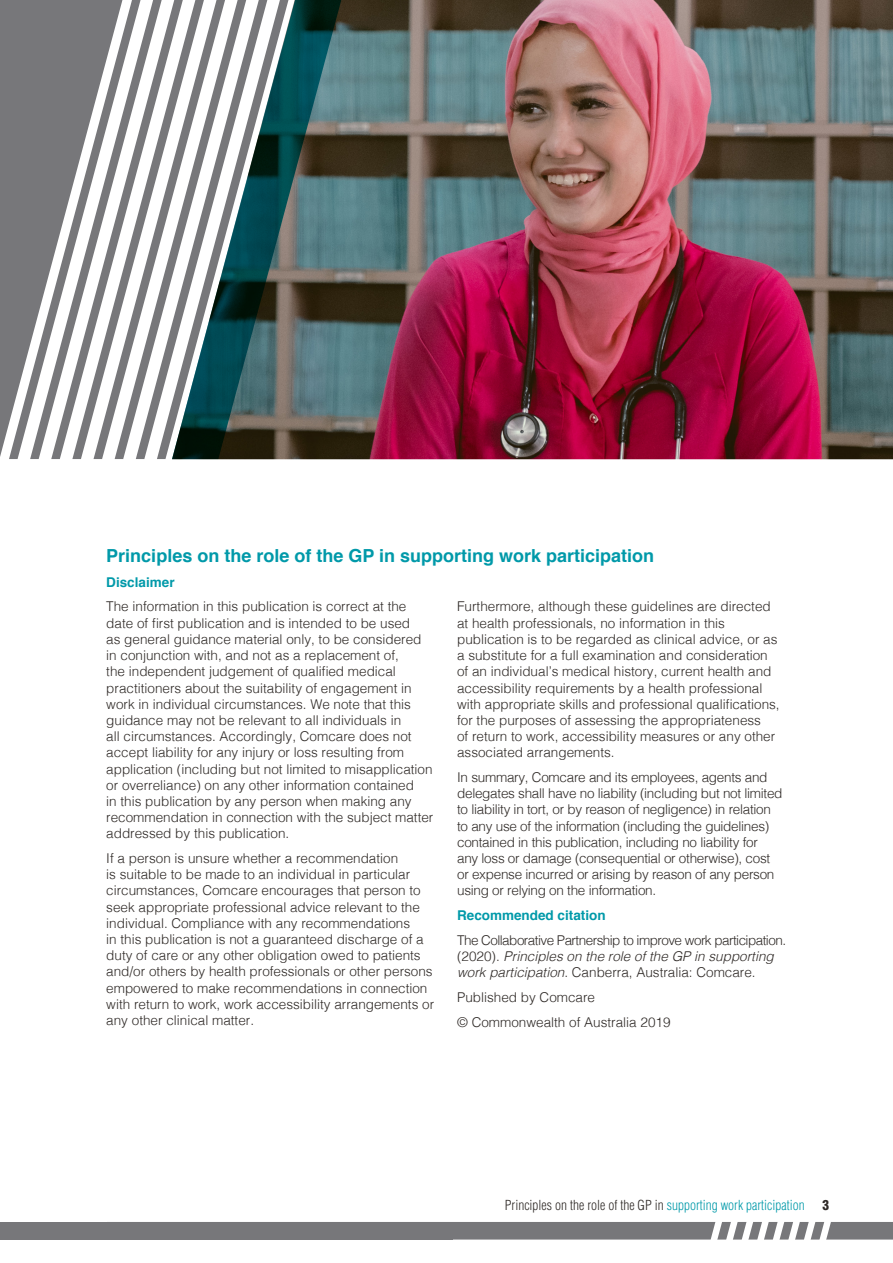
<style>
.page{position:relative;width:893px;height:1263px;background:#fff}
.page>*{position:absolute;margin:0;border:0;box-sizing:border-box;transform-origin:0 0}
.t1{font:700 18px "Helvetica";color:#0099a9}
.t2{font:300 13.5px/16.2px "Helvetica";color:#2e2926}
.t3{font:300 13.5px/16.2px "Helvetica";letter-spacing:-.02em;color:#2e2926}
.t4{font:300 13.5px/16.2px "Helvetica";letter-spacing:-.04em;color:#2e2926}
.t5{font:300 condensed 13.5px "Helvetica";color:#2e2926}
.t6{font:700 13.5px "Helvetica";color:#0099a9}
.t7{font:900 condensed 13.5px "Helvetica";color:#2e2926}
.s1{font-style:italic}
.s2{color:#0099a9}
</style>
<div class="page">
<svg style="left:106px;top:1222px;width:787px;height:18px;background:#89898c"></svg>
<img style="left:347px;top:0;width:546px;height:459px">
<svg style="left:128px;top:0;width:8px;height:441px"></svg>
<svg style="left:136px;top:0;width:21px;height:459px"></svg>
<svg style="left:157px;top:0;width:15px;height:459px"></svg>
<svg style="left:172px;top:0;width:175px;height:459px"></svg>
<svg style="left:1px;top:0;width:127px;height:459px;fill:#77777a"></svg>
<img style="left:0;top:0;width:1px;height:620px">
<div style="left:0;top:1222px;width:453px;height:17px;background:#77777a"></div>
<p class="t1" style="left:106px;top:541px;width:549px">Principles on the role of the GP in supporting work participation</p>
<p class="t6" style="left:106px;top:571px;width:70px">Disclaimer</p>
<p class="t2" style="left:106px;top:598px;width:329px">The information in this publication is correct at the date of first publication and is intended to be used<br>as general guidance material only, to be considered in conjunction with, and not as a replacement of,<br>the independent judgement of qualified medical practitioners about the suitability of engagement in work in individual circumstances. We note that this guidance may not be relevant to all individuals in<br>all circumstances. Accordingly, Comcare does not accept liability for any injury or loss resulting from application (including but not limited to misapplication or overreliance) on any other information contained<br>in this publication by any person when making any recommendation in connection with the subject matter addressed by this publication.</p>
<p class="t2" style="left:106px;top:849px;width:329px">If a person is unsure whether a recommendation<br>is suitable to be made to an individual in particular circumstances, Comcare encourages that person to seek appropriate professional advice relevant to the individual. Compliance with any recommendations<br>in this publication is not a guaranteed discharge of a duty of care or any other obligation owed to patients and/or others by health professionals or other persons empowered to make recommendations in connection with return to work, work accessibility arrangements or any other clinical matter.</p>
<p class="t2" style="left:457px;top:598px;width:324px">Furthermore, although these guidelines are directed at health professionals, no information in this publication is to be regarded as clinical advice, or as a substitute for a full examination and consideration of an individual’s medical history, current health and accessibility requirements by a health professional with appropriate skills and professional qualifications, for the purposes of assessing the appropriateness<br>of return to work, accessibility measures or any other associated arrangements.</p>
<p class="t3" style="left:457px;top:768px;width:327px">In summary, Comcare and its employees, agents and delegates shall have no liability (including but not limited to liability in tort, or by reason of negligence) in relation to any use of the information (including the guidelines) contained in this publication, including no liability for<br>any loss or damage (consequential or otherwise), cost or expense incurred or arising by reason of any person using or relying on the information.</p>
<p class="t6" style="left:457px;top:904px;width:150px">Recommended citation</p>
<p class="t4" style="left:457px;top:931px;width:330px">The Collaborative Partnership to improve work participation. (2020). <span class="s1">Principles on the role of the GP in supporting work participation</span>. Canberra, Australia: Comcare.</p>
<p class="t2" style="left:457px;top:988px;width:140px">Published by Comcare</p>
<p class="t2" style="left:457px;top:1013px;width:215px">© Commonwealth of Australia 2019</p>
<p class="t5" style="left:505px;top:1197px;width:301px">Principles on the role of the GP in <span class="s2">supporting work participation</span></p>
<p class="t7" style="left:822px;top:1196px;width:8px">3</p>
</div>
